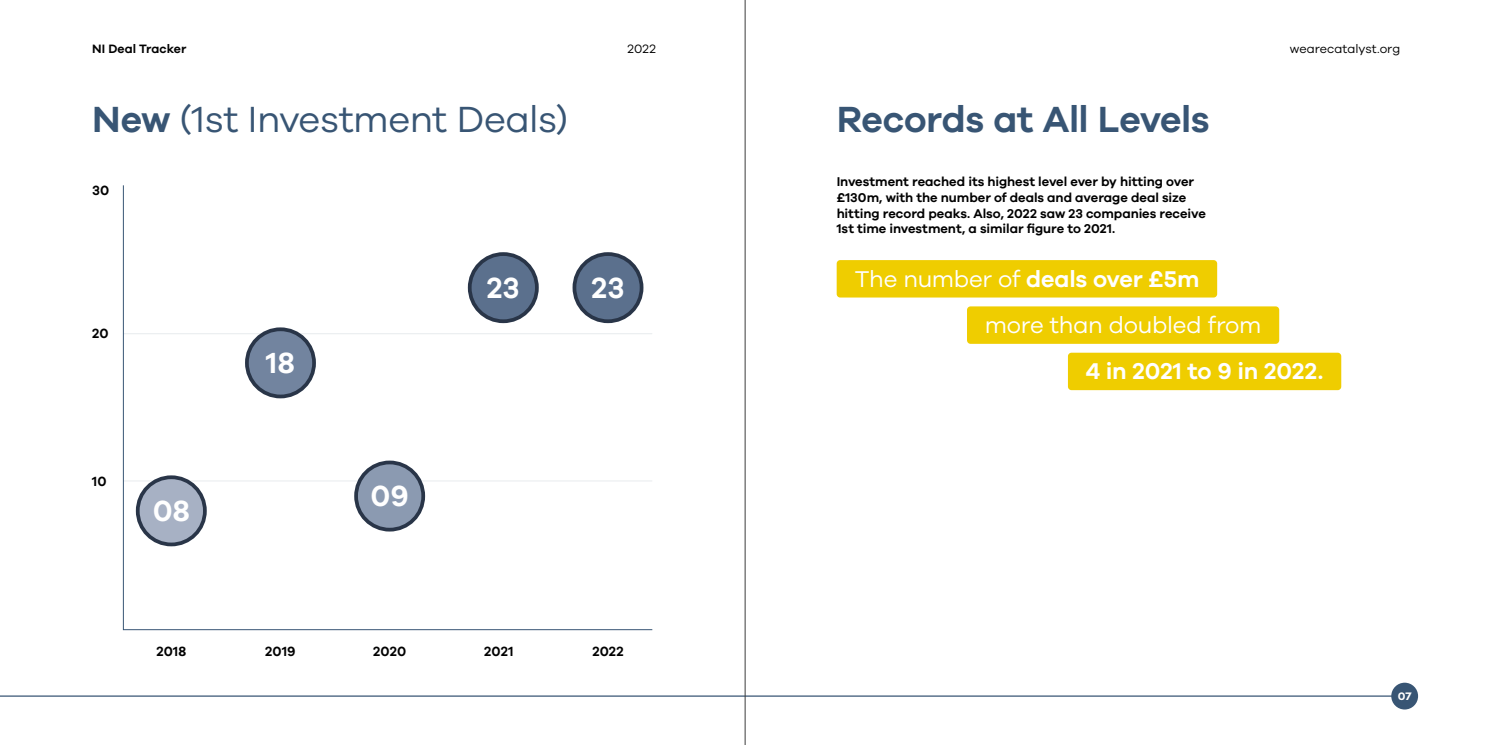
<style>
.page{position:relative;width:1489px;height:745px;background:#fff}
.page>*{position:absolute;margin:0;border:0;box-sizing:border-box;transform-origin:0 0}
.t1{font:37.5px "Galano Grotesque";letter-spacing:-.015em;color:#385574}
.t2{font:600 37.5px "Galano Grotesque";letter-spacing:-.01em;color:#385574}
.t3{font:600 30px "Galano Grotesque";letter-spacing:.005em;color:#fff}
.t4{font:23.5px/46.2px "Galano Grotesque";letter-spacing:-.01em;color:#fff}
.t5{font:600 23.5px "Galano Grotesque";color:#fff}
.t6{font:600 13.75px "Galano Grotesque";letter-spacing:.01em;color:#000}
.t7{font:600 13.12px/15.8px "Galano Grotesque";letter-spacing:-.005em;color:#000}
.t8{font:12.5px "Galano Grotesque";color:#000}
.t9{font:600 12.5px "Galano Grotesque";color:#000}
.t10{font:700 12.5px "Bicyclette";color:#fff}
.s1{font-weight:600}
</style>
<div class="page">
<hr style="left:0;top:695px;width:1404px;height:1px;background:#385574">
<div style="left:1391px;top:682px;width:26px;height:27px;background:#385574;border-radius:50%"></div>
<svg style="left:122px;top:185px;width:531px;height:445px"></svg>
<div style="left:138px;top:477px;width:67px;height:67px;background:#a7b1c4;border-radius:50%"></div>
<div style="left:136px;top:475px;width:71px;height:71px;border:4px solid #293548;border-radius:50%"></div>
<div style="left:247px;top:329px;width:67px;height:67px;background:#72849f;border-radius:50%"></div>
<div style="left:245px;top:327px;width:71px;height:71px;border:4px solid #293548;border-radius:50%"></div>
<div style="left:356px;top:462px;width:67px;height:67px;background:#8b9ab1;border-radius:50%"></div>
<div style="left:354px;top:460px;width:71px;height:71px;border:4px solid #293548;border-radius:50%"></div>
<div style="left:574px;top:254px;width:67px;height:67px;background:#5b708d;border-radius:50%"></div>
<div style="left:572px;top:252px;width:71px;height:71px;border:4px solid #293548;border-radius:50%"></div>
<div style="left:469px;top:254px;width:68px;height:67px;background:#5b708d;border-radius:50%"></div>
<div style="left:468px;top:252px;width:70px;height:71px;border:4px solid #293548;border-radius:50%"></div>
<div style="left:836px;top:260px;width:381px;height:37px;background:#efcd00;border-radius:4px"></div>
<div style="left:966px;top:306px;width:313px;height:37px;background:#efcd00;border-radius:4px"></div>
<div style="left:1067px;top:352px;width:274px;height:38px;background:#efcd00;border-radius:4px"></div>
<hr style="left:744px;top:0;width:1px;height:744px;background:#3c3c3b">
<p class="t9" style="left:92px;top:41px;width:96px">NI Deal Tracker</p>
<h1 class="t1" style="left:92px;top:96px;width:477px"><span class="s1">New</span> (1st Investment Deals)</h1>
<p class="t6" style="left:92px;top:181px;width:19px">30</p>
<p class="t8" style="left:627px;top:41px;width:30px">2022</p>
<p class="t8" style="left:1289px;top:41px;width:112px">wearecatalyst.org</p>
<h1 class="t2" style="left:836px;top:96px;width:374px">Records at All Levels</h1>
<p class="t7" style="left:836px;top:173px;width:371px">Investment reached its highest level ever by hitting over £130m, with the number of deals and average deal size hitting record peaks. Also, 2022 saw 23 companies receive 1st time investment, a similar figure to 2021.</p>
<p class="t6" style="left:92px;top:325px;width:18px">20</p>
<p class="t6" style="left:92px;top:472px;width:16px">10</p>
<h2 class="t3" style="left:153px;top:492px;width:39px">08</h2>
<p class="t6" style="left:156px;top:643px;width:31px">2018</p>
<h2 class="t3" style="left:266px;top:344px;width:30px">18</h2>
<h2 class="t3" style="left:370px;top:477px;width:40px">09</h2>
<h2 class="t3" style="left:487px;top:269px;width:34px">23</h2>
<h2 class="t3" style="left:591px;top:269px;width:34px">23</h2>
<p class="t6" style="left:265px;top:643px;width:32px">2019</p>
<p class="t6" style="left:373px;top:643px;width:35px">2020</p>
<p class="t6" style="left:484px;top:643px;width:31px">2021</p>
<p class="t6" style="left:592px;top:643px;width:33px">2022</p>
<h3 class="t4" style="left:984px;top:255px;width:278px;text-indent:-130px">The number of <span class="s1">deals over £5m </span>more than doubled from</h3>
<h3 class="t5" style="left:1085px;top:357px;width:239px">4 in 2021 to 9 in 2022.</h3>
<p class="t10" style="left:1397px;top:688px;width:15px">07</p>
</div>
